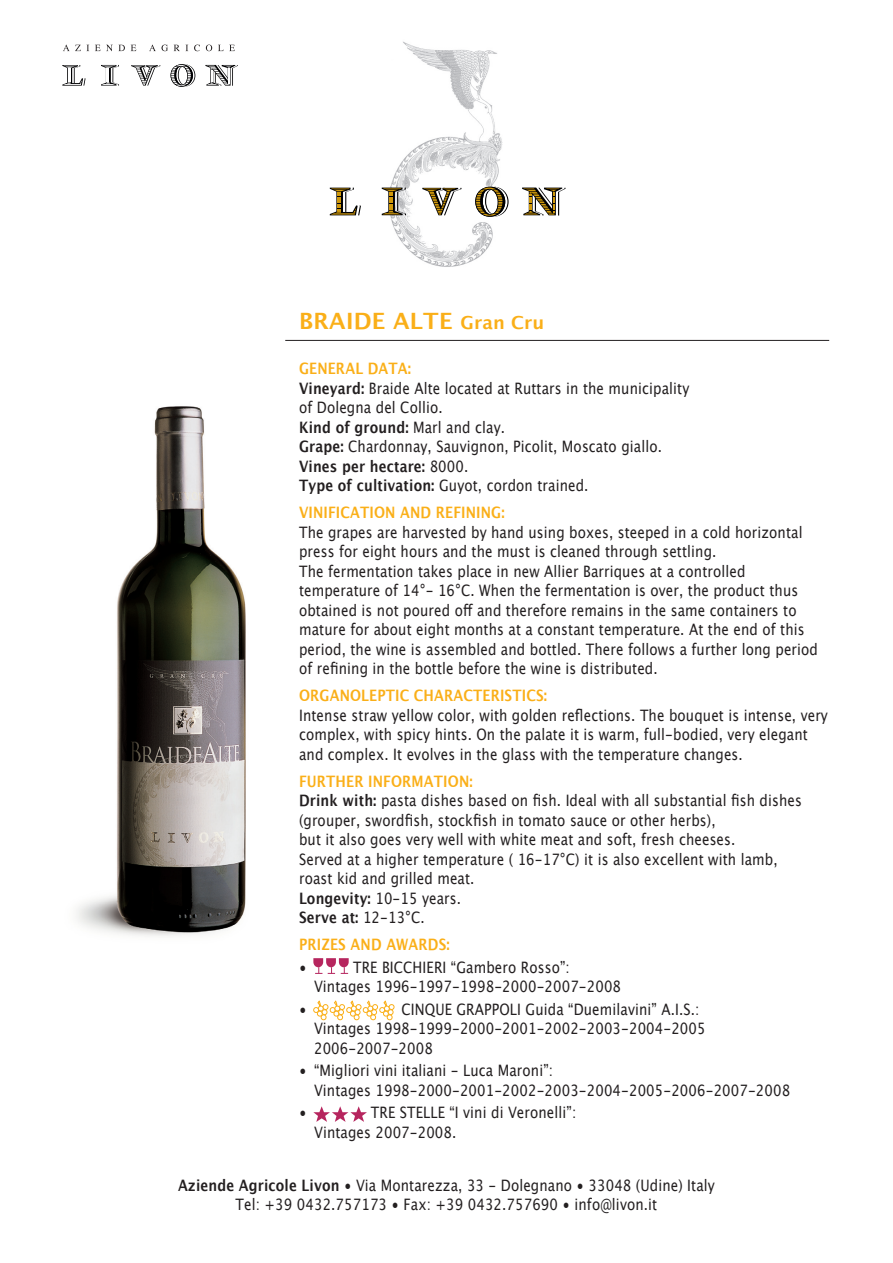
<style>
.page{position:relative;width:893px;height:1263px;background:#fff}
.page>*{position:absolute;margin:0;border:0;box-sizing:border-box;transform-origin:0 0}
.t1{font:700 22.5px "Lucida Grande";letter-spacing:.01em;color:#faaf18}
.t2{font:15.75px/19.5px "Lucida Grande";letter-spacing:.01em;color:#231f20;scale:.85 1}
.t3{font:700 15.75px "Lucida Grande";letter-spacing:.01em;color:#faaf18;scale:.85 1}
.s1{font-size:18px}
.s2{font-weight:700;color:#faaf18}
.s3{font-weight:700}
</style>
<div class="page">
<img style="left:76px;top:406px;width:170px;height:530px">
<hr style="left:285px;top:340px;width:544px;height:1px;background:#231f20">
<img style="left:389px;top:41px;width:114px;height:226px">
<svg style="left:330px;top:188px;width:31px;height:27px"></svg>
<svg style="left:382px;top:188px;width:24px;height:27px"></svg>
<svg style="left:422px;top:188px;width:39px;height:27px"></svg>
<svg style="left:475px;top:187px;width:34px;height:30px"></svg>
<svg style="left:522px;top:188px;width:43px;height:27px"></svg>
<svg style="left:62px;top:65px;width:24px;height:21px"></svg>
<svg style="left:101px;top:65px;width:18px;height:21px"></svg>
<svg style="left:131px;top:65px;width:29px;height:21px"></svg>
<svg style="left:170px;top:64px;width:25px;height:23px"></svg>
<svg style="left:205px;top:65px;width:33px;height:21px"></svg>
<svg style="left:63px;top:45px;width:26px;height:6px"></svg>
<svg style="left:95px;top:45px;width:30px;height:6px"></svg>
<svg style="left:131px;top:45px;width:5px;height:6px"></svg>
<svg style="left:149px;top:45px;width:19px;height:6px"></svg>
<svg style="left:174px;top:45px;width:14px;height:6px"></svg>
<svg style="left:194px;top:45px;width:6px;height:6px"></svg>
<svg style="left:206px;top:45px;width:6px;height:6px"></svg>
<svg style="left:218px;top:45px;width:17px;height:6px"></svg>
<svg style="left:313px;top:958px;width:36px;height:16px"></svg>
<svg style="left:313px;top:1001px;width:82px;height:19px"></svg>
<svg style="left:313px;top:1106px;width:54px;height:16px"></svg>
<h1 class="t1" style="left:299px;top:303px;width:247px">BRAIDE ALTE <span class="s1">Gran Cru</span></h1>
<p class="t2" style="left:299px;top:359px;width:461px"><span class="s2">GENERAL DATA:<br></span><span class="s3">Vineyard:</span> Braide Alte located at Ruttars in the municipality of Dolegna del Collio.<br><span class="s3">Kind of ground:</span> Marl and clay.<br><span class="s3">Grape:</span> Chardonnay, Sauvignon, Picolit, Moscato giallo.<br><span class="s3">Vines per hectare:</span> 8000.<br><span class="s3">Type of cultivation:</span> Guyot, cordon trained.</p>
<p class="t3" style="left:299px;top:500px;width:243px">VINIFICATION AND REFINING:</p>
<p class="t2" style="left:299px;top:522px;width:612px">The grapes are harvested by hand using boxes, steeped in a cold horizontal press for eight hours and the must is cleaned through settling.<br>The fermentation takes place in new Allier Barriques at a controlled temperature of 14°- 16°C. When the fermentation is over, the product thus obtained is not poured off and therefore remains in the same containers to mature for about eight months at a constant temperature. At the end of this period, the wine is assembled and bottled. There follows a further long period of refining in the bottle before the wine is distributed.</p>
<p class="t3" style="left:299px;top:683px;width:293px">ORGANOLEPTIC CHARACTERISTICS:</p>
<p class="t2" style="left:299px;top:705px;width:624px">Intense straw yellow color, with golden reflections. The bouquet is intense, very complex, with spicy hints. On the palate it is warm, full-bodied, very elegant and complex. It evolves in the glass with the temperature changes.</p>
<p class="t2" style="left:299px;top:771px;width:593px"><span class="s2">FURTHER INFORMATION:<br></span><span class="s3">Drink with:</span> pasta dishes based on fish. Ideal with all substantial fish dishes (grouper, swordfish, stockfish in tomato sauce or other herbs),<br>but it also goes very well with white meat and soft, fresh cheeses.<br>Served at a higher temperature ( 16-17°C) it is also excellent with lamb, roast kid and grilled meat.<br><span class="s3">Longevity:</span> 10-15 years.<br><span class="s3">Serve at:</span> 12-13°C.</p>
<p class="t3" style="left:299px;top:932px;width:179px">PRIZES AND AWARDS:</p>
<p class="t2" style="left:299px;top:957px;width:10px">•</p>
<p class="t2" style="left:314px;top:957px;width:363px;text-indent:39px">TRE BICCHIERI “Gambero Rosso”:<br>Vintages 1996-1997-1998-2000-2007-2008</p>
<p class="t2" style="left:299px;top:999px;width:10px">•</p>
<p class="t2" style="left:314px;top:999px;width:462px;text-indent:87px">CINQUE GRAPPOLI Guida “Duemilavini” A.I.S.:<br>Vintages 1998-1999-2000-2001-2002-2003-2004-2005<br>2006-2007-2008</p>
<p class="t2" style="left:314px;top:1061px;width:562px;text-indent:-15px">• “Migliori vini italiani - Luca Maroni”:<br>Vintages 1998-2000-2001-2002-2003-2004-2005-2006-2007-2008</p>
<p class="t2" style="left:299px;top:1103px;width:10px">•</p>
<p class="t2" style="left:314px;top:1103px;width:310px;text-indent:57px">TRE STELLE “I vini di Veronelli”:<br>Vintages 2007-2008.</p>
<p class="t2" style="left:178px;top:1175px;width:633px;text-align:center"><span class="s3">Aziende Agricole Livon</span> • Via Montarezza, 33 - Dolegnano • 33048 (Udine) Italy<br>Tel: +39 0432.757173 • Fax: +39 0432.757690 • info@livon.it</p>
</div>
